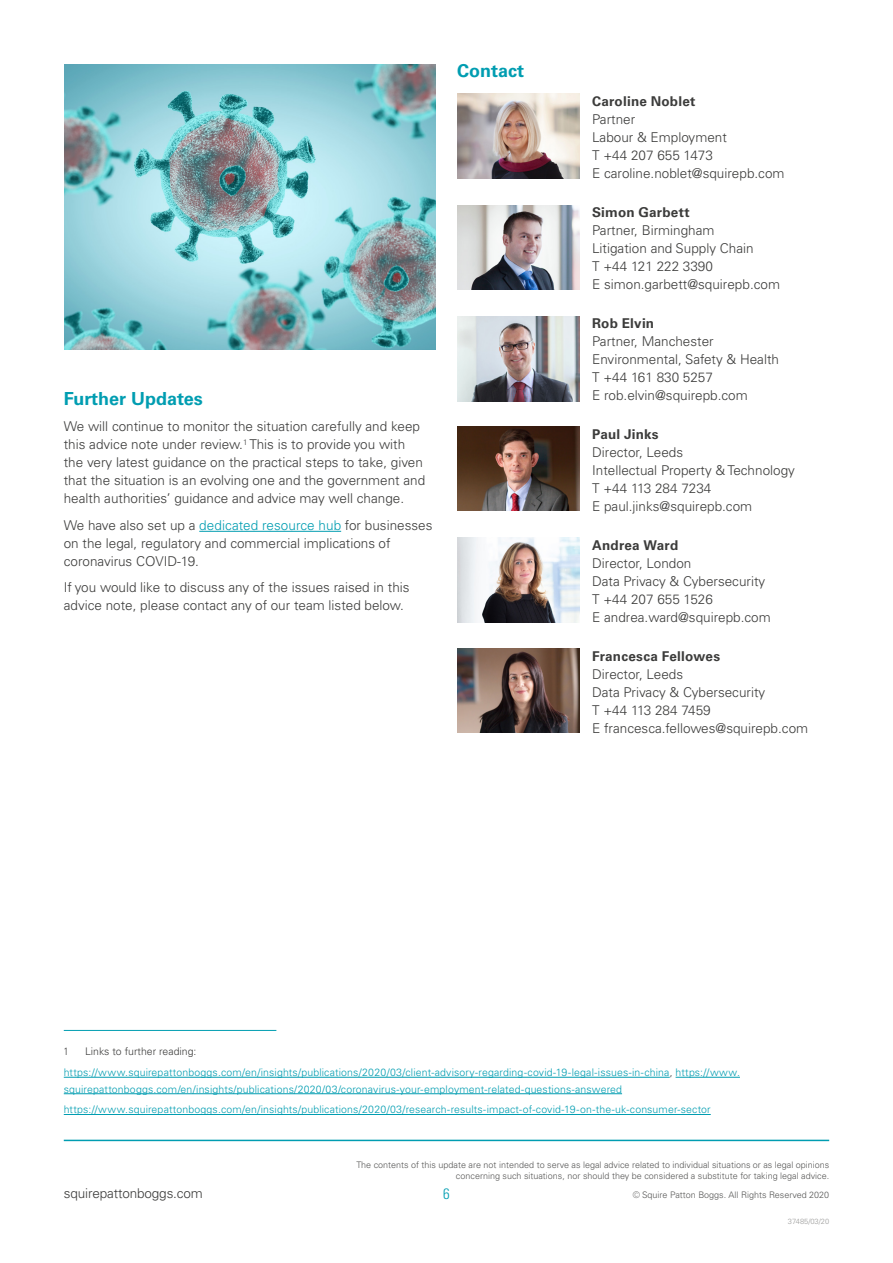
<style>
.page{position:relative;width:893px;height:1263px;background:#fff}
.page>*{position:absolute;margin:0;border:0;box-sizing:border-box;transform-origin:0 0}
.t1{font:700 18px "Univers LTCYR 65";color:#009db1}
.t2{font:15px "Univers LTCYR 47 Light Cond";color:#009db1}
.t3{font:300 13.5px/18px "Univers LTCYR 45";color:#3c3c3b}
.t4{font:700 13.5px "Univers LTCYR 65";letter-spacing:.015em;color:#3c3c3b}
.t5{font:300 10.5px/20.7px "Univers LTCYR 45";letter-spacing:.015em;color:#009db1}
.t6{font:300 condensed 10.5px "Univers LT Std";color:#3c3c3b}
.t7{font:300 9px/10.8px "Univers LTCYR 45";color:#575756;text-align:right}
.t8{font:300 7.5px "Univers LTCYR 45";color:#9d9d9c}
.s1{color:#009db1}
.s2{color:#3c3c3b}
</style>
<div class="page">
<hr style="left:199px;top:531px;width:142px;height:1px;background:#009db1">
<hr style="left:64px;top:1030px;width:212px;height:1px;background:#009db1">
<hr style="left:64px;top:1077px;width:606px;height:1px;background:#009db1">
<hr style="left:676px;top:1077px;width:64px;height:1px;background:#009db1">
<hr style="left:64px;top:1093px;width:558px;height:1px;background:#009db1">
<hr style="left:64px;top:1114px;width:647px;height:1px;background:#009db1">
<img style="left:457px;top:94px;width:122px;height:84px">
<img style="left:457px;top:205px;width:122px;height:84px">
<img style="left:457px;top:317px;width:122px;height:84px">
<img style="left:457px;top:426px;width:122px;height:84px">
<img style="left:457px;top:538px;width:122px;height:84px">
<img style="left:457px;top:648px;width:122px;height:84px">
<hr style="left:64px;top:1140px;width:765px;height:1px;background:#009db1">
<img style="left:65px;top:65px;width:370px;height:284px">
<h1 class="t1" style="left:457px;top:58px;width:69px">Contact</h1>
<h1 class="t1" style="left:64px;top:386px;width:140px">Further Updates</h1>
<p class="t3" style="left:64px;top:417px;width:363px">We will continue to monitor the situation carefully and keep this advice note under review.<sup>1</sup> This is to provide you with the very latest guidance on the practical steps to take, given that the situation is an evolving one and the government and health authorities’ guidance and advice may well change.</p>
<p class="t3" style="left:64px;top:516px;width:370px">We have also set up a <span class="s1">dedicated resource hub</span> for businesses on the legal, regulatory and commercial implications of coronavirus COVID-19.</p>
<p class="t3" style="left:64px;top:578px;width:347px">If you would like to discuss any of the issues raised in this advice note, please contact any of our team listed below.</p>
<p class="t4" style="left:592px;top:92px;width:105px">Caroline Noblet</p>
<p class="t3" style="left:592px;top:110px;width:194px">Partner<br>Labour &amp; Employment<br>T +44 207 655 1473<br>E caroline.noblet@squirepb.com</p>
<p class="t4" style="left:592px;top:203px;width:99px">Simon Garbett</p>
<p class="t3" style="left:592px;top:221px;width:189px">Partner, Birmingham<br>Litigation and Supply Chain<br>T +44 121 222 3390<br>E simon.garbett@squirepb.com</p>
<p class="t4" style="left:592px;top:314px;width:64px">Rob Elvin</p>
<p class="t3" style="left:592px;top:332px;width:188px">Partner, Manchester<br>Environmental, Safety &amp; Health<br>T +44 161 830 5257<br>E rob.elvin@squirepb.com</p>
<p class="t4" style="left:592px;top:425px;width:68px">Paul Jinks</p>
<p class="t3" style="left:592px;top:443px;width:204px">Director, Leeds<br>Intellectual Property &amp; Technology<br>T +44 113 284 7234<br>E paul.jinks@squirepb.com</p>
<p class="t4" style="left:592px;top:536px;width:88px">Andrea Ward</p>
<p class="t3" style="left:592px;top:554px;width:180px">Director, London<br>Data Privacy &amp; Cybersecurity<br>T +44 207 655 1526<br>E andrea.ward@squirepb.com</p>
<p class="t4" style="left:592px;top:647px;width:129px">Francesca Fellowes</p>
<p class="t3" style="left:592px;top:665px;width:218px">Director, Leeds<br>Data Privacy &amp; Cybersecurity<br>T +44 113 284 7459<br>E francesca.fellowes@squirepb.com</p>
<p class="t5" style="left:64px;top:1041px;width:678px;text-indent:21px"><span class="s2">Links to further reading: </span>https://www.squirepattonboggs.com/en/insights/publications/2020/03/client-advisory-regarding-covid-19-legal-issues-in-china<span class="s2">,</span> https://www.</p>
<p class="t5" style="left:64px;top:1078px;width:648px">squirepattonboggs.com/en/insights/publications/2020/03/coronavirus-your-employment-related-questions-answered https://www.squirepattonboggs.com/en/insights/publications/2020/03/research-results-impact-of-covid-19-on-the-uk-consumer-sector</p>
<p class="t6" style="left:64px;top:1045px;width:6px">1</p>
<p class="t7" style="left:356px;top:1159px;width:474px">The contents of this update are not intended to serve as legal advice related to individual situations or as legal opinions concerning such situations, nor should they be considered a substitute for taking legal advice.</p>
<p class="t3" style="left:64px;top:1184px;width:141px">squirepattonboggs.com</p>
<p class="t7" style="left:633px;top:1189px;width:198px">© Squire Patton Boggs. All Rights Reserved 2020</p>
<p class="t8" style="left:788px;top:1216px;width:43px">37485/03/20</p>
<p class="t2" style="left:443px;top:1184px;width:8px">6</p>
</div>
